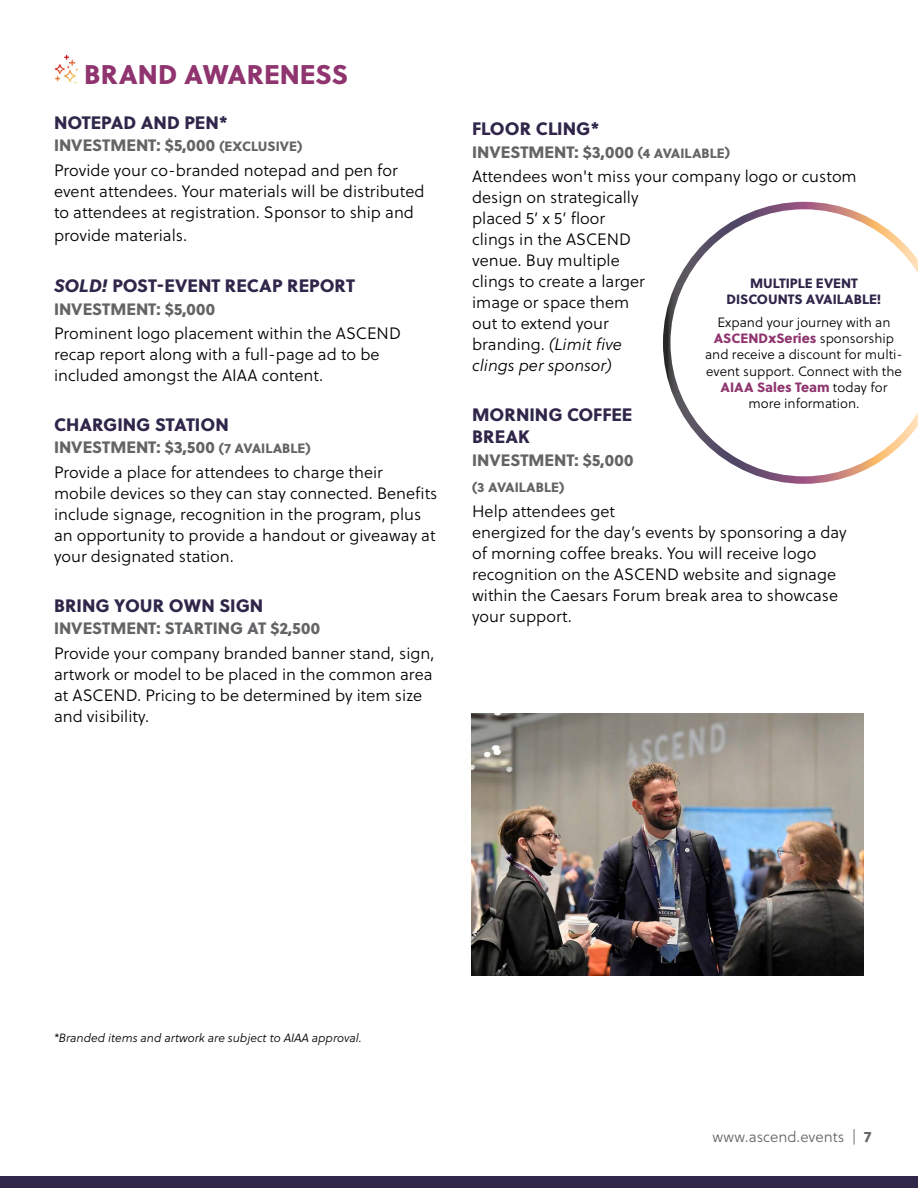
<style>
.page{position:relative;width:918px;height:1188px;background:#fff}
.page>*{position:absolute;margin:0;border:0;box-sizing:border-box;transform-origin:0 0}
.t1{font:27px "Soleil Xb";color:#8f346e}
.t2{font:18px/22.5px "Soleil Xb";color:#2f264a}
.t3{font:16.5px/21px "Soleil Lt";color:#000}
.t4{font:16.5px "Soleil Xb";color:#636466}
.t5{font:15px "Soleil Lt";color:#636466}
.t6{font:13.5px/16.2px "Soleil Lt";color:#000}
.t7{font:13.5px "Soleil Xb";color:#8f346e}
.t8{font:13.5px/16.2px "Soleil Xb";color:#2f264a;text-align:center}
.t9{font:13.5px "Soleil Xb";color:#636466}
.t10{font:italic 12px "Soleil Lt";color:#000}
.s1{font-size:13.5px}
.s2{font-style:italic}
.s3{font-family:"Soleil Lt";color:#000}
.s4{font-family:"Soleil Xb"}
</style>
<div class="page">
<div style="left:0;top:1177px;width:918px;height:11px;background:#2f264a"></div>
<img style="left:54px;top:54px;width:23px;height:30px">
<svg style="left:663px;top:202px;width:255px;height:282px"></svg>
<img style="left:471px;top:713px;width:393px;height:262px">
<h1 class="t1" style="left:84px;top:53px;width:266px">BRAND AWARENESS</h1>
<p class="t2" style="left:54px;top:110px;width:175px">NOTEPAD AND PEN*</p>
<p class="t4" style="left:54px;top:132px;width:250px">INVESTMENT: $5,000 <span class="s1">(EXCLUSIVE)</span></p>
<p class="t3" style="left:54px;top:160px;width:372px">Provide your co-branded notepad and pen for event attendees. Your materials will be distributed to attendees at registration. Sponsor to ship and</p>
<p class="t3" style="left:54px;top:224px;width:135px">provide materials.</p>
<p class="t2" style="left:54px;top:274px;width:303px"><span class="s2">SOLD!</span> POST-EVENT RECAP REPORT</p>
<p class="t4" style="left:54px;top:296px;width:163px">INVESTMENT: $5,000</p>
<p class="t3" style="left:54px;top:323px;width:348px">Prominent logo placement within the ASCEND recap report along with a full-page ad to be included amongst the AIAA content.</p>
<p class="t2" style="left:54px;top:412px;width:176px">CHARGING STATION</p>
<p class="t4" style="left:54px;top:435px;width:258px">INVESTMENT: $3,500 <span class="s1">(7 AVAILABLE)</span></p>
<p class="t3" style="left:54px;top:462px;width:385px">Provide a place for attendees to charge their mobile devices so they can stay connected. Benefits include signage, recognition in the program, plus an opportunity to provide a handout or giveaway at your designated station.</p>
<p class="t2" style="left:54px;top:593px;width:211px">BRING YOUR OWN SIGN</p>
<p class="t4" style="left:54px;top:615px;width:268px">INVESTMENT: STARTING AT $2,500</p>
<p class="t3" style="left:54px;top:643px;width:382px">Provide your company branded banner stand, sign, artwork or model to be placed in the common area at ASCEND. Pricing to be determined by item size and visibility.</p>
<p class="t2" style="left:472px;top:116px;width:129px">FLOOR CLING*</p>
<p class="t4" style="left:472px;top:139px;width:259px">INVESTMENT: $3,000 <span class="s1">(4 AVAILABLE)</span></p>
<p class="t3" style="left:472px;top:166px;width:386px">Attendees won't miss your company logo or custom design on strategically<br>placed 5’ x 5’ floor<br>clings in the ASCEND<br>venue. Buy multiple<br>clings to create a larger<br>image or space them<br>out to extend your<br>branding. <span class="s2">(Limit five<br>clings per sponsor)</span></p>
<p class="t2" style="left:472px;top:402px;width:162px">MORNING COFFEE<br>BREAK</p>
<p class="t4" style="left:472px;top:447px;width:163px">INVESTMENT: $5,000</p>
<p class="t9" style="left:472px;top:477px;width:94px">(3 AVAILABLE)</p>
<p class="t3" style="left:472px;top:500px;width:376px">Help attendees get<br>energized for the day’s events by sponsoring a day of morning coffee breaks. You will receive logo recognition on the ASCEND website and signage within the Caesars Forum break area to showcase your support.</p>
<p class="t8" style="left:727px;top:274px;width:156px">MULTIPLE EVENT<br>DISCOUNTS AVAILABLE!</p>
<p class="t6" style="left:717px;top:314px;width:175px">Expand your journey with an</p>
<p class="t7" style="left:714px;top:328px;width:182px">ASCENDxSeries <span class="s3">sponsorship</span></p>
<p class="t6" style="left:705px;top:346px;width:199px">and receive a discount for multi&shy;event support. Connect with the</p>
<p class="t7" style="left:721px;top:376px;width:168px">AIAA Sales Team <span class="s3">today for</span></p>
<p class="t6" style="left:748px;top:395px;width:113px">more information.</p>
<p class="t10" style="left:54px;top:1030px;width:309px">*Branded items and artwork are subject to AIAA approval.</p>
<p class="t5" style="left:713px;top:1126px;width:160px">www.ascend.events | <span class="s4">7</span></p>
</div>
